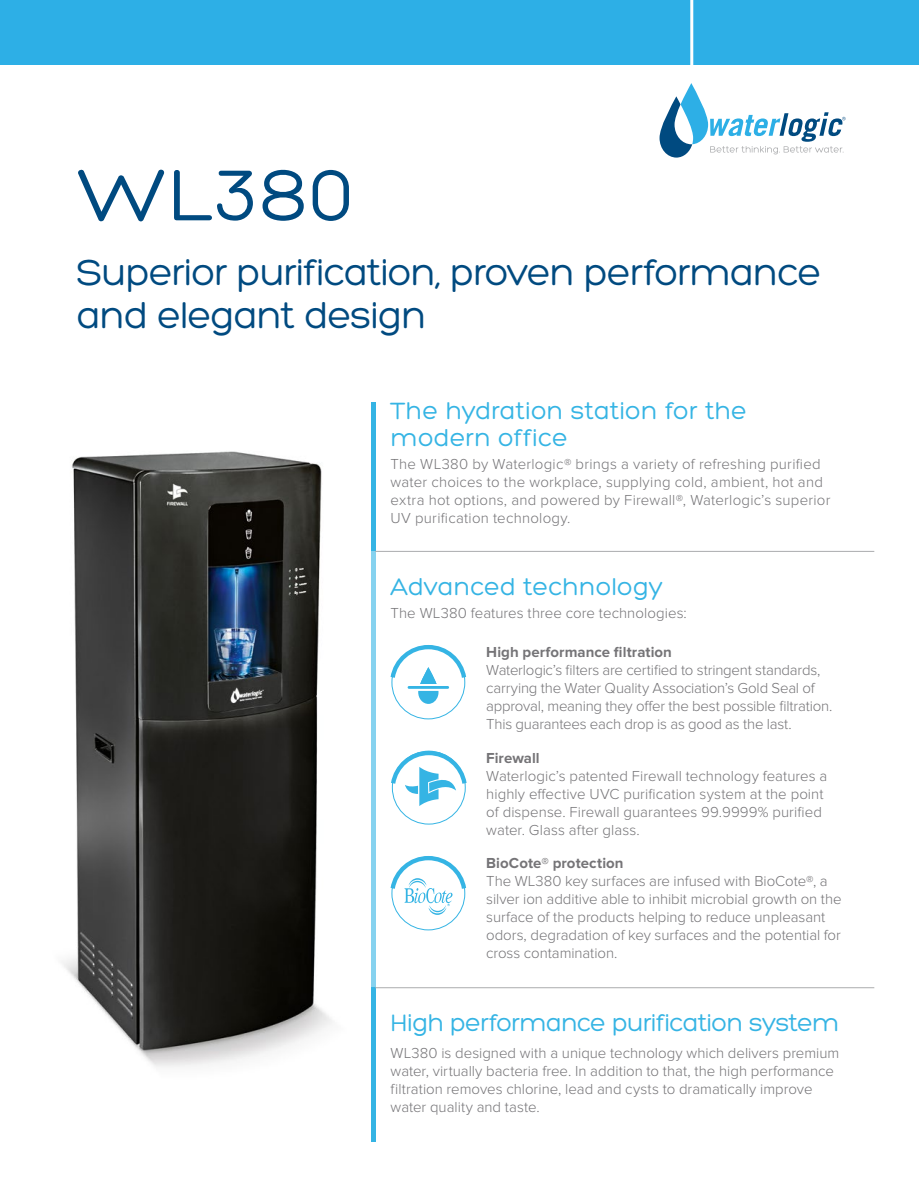
<style>
.page{position:relative;width:919px;height:1191px;background:#fff}
.page>*{position:absolute;margin:0;border:0;box-sizing:border-box;transform-origin:0 0}
.t1{font:78px "Hero";letter-spacing:.01em;color:#004a80}
.t2{font:39px/43.5px "Hero";letter-spacing:-.025em;color:#004a80}
.t3{font:25.5px/27px "Hero";color:#35b4e4}
.t4{font:25.5px "Hero";letter-spacing:-.025em;color:#35b4e4}
.t5{font:300 15px/18px "Proxima Nova";color:#757477}
.t6{font:700 15px "Proxima Nova";letter-spacing:.005em;color:#757477}
</style>
<div class="page">
<img style="left:62px;top:451px;width:270px;height:616px">
<hr style="left:371px;top:551px;width:4px;height:436px;background:#86d2ef">
<hr style="left:371px;top:987px;width:4px;height:154px;background:#35b4e4">
<hr style="left:371px;top:402px;width:4px;height:149px;background:#35b4e4">
<hr style="left:375px;top:551px;width:499px;height:1px;background:#abacae">
<hr style="left:375px;top:987px;width:499px;height:1px;background:#abacae">
<svg style="left:390px;top:856px;width:77px;height:59px"></svg>
<svg style="left:390px;top:645px;width:77px;height:59px"></svg>
<svg style="left:391px;top:750px;width:76px;height:56px"></svg>
<div style="left:0;top:0;width:918px;height:64px;background:#2dafe6"></div>
<hr style="left:690px;top:0;width:3px;height:66px;background:#fff">
<svg style="left:659px;top:83px;width:186px;height:75px"></svg>
<h1 class="t1" style="left:77px;top:155px;width:277px">WL380</h1>
<h2 class="t2" style="left:77px;top:250px;width:746px">Superior purification, proven performance and elegant design</h2>
<h3 class="t3" style="left:390px;top:398px;width:358px">The hydration station for the modern office</h3>
<p class="t5" style="left:390px;top:455px;width:441px">The WL380 by Waterlogic® brings a variety of refreshing purified water choices to the workplace, supplying cold, ambient, hot and extra hot options, and powered by Firewall®, Waterlogic’s superior UV purification technology.</p>
<h3 class="t3" style="left:390px;top:574px;width:274px">Advanced technology</h3>
<p class="t5" style="left:390px;top:604px;width:298px">The WL380 features three core technologies:</p>
<p class="t6" style="left:486px;top:643px;width:187px">High performance filtration</p>
<p class="t5" style="left:486px;top:661px;width:348px">Waterlogic’s filters are certified to stringent standards, carrying the Water Quality Association’s Gold Seal of approval, meaning they offer the best possible filtration.<br>This guarantees each drop is as good as the last.</p>
<p class="t6" style="left:486px;top:749px;width:55px">Firewall</p>
<p class="t5" style="left:486px;top:767px;width:342px">Waterlogic’s patented Firewall technology features a highly effective UVC purification system at the point of dispense. Firewall guarantees 99.9999% purified water. Glass after glass.</p>
<p class="t6" style="left:486px;top:854px;width:139px">BioCote® protection</p>
<p class="t5" style="left:486px;top:872px;width:357px">The WL380 key surfaces are infused with BioCote®, a silver ion additive able to inhibit microbial growth on the surface of the products helping to reduce unpleasant odors, degradation of key surfaces and the potential for cross contamination.</p>
<h3 class="t4" style="left:390px;top:1010px;width:450px">High performance purification system</h3>
<p class="t5" style="left:390px;top:1044px;width:450px">WL380 is designed with a unique technology which delivers premium water, virtually bacteria free. In addition to that, the high performance filtration removes chlorine, lead and cysts to dramatically improve water quality and taste.</p>
</div>
